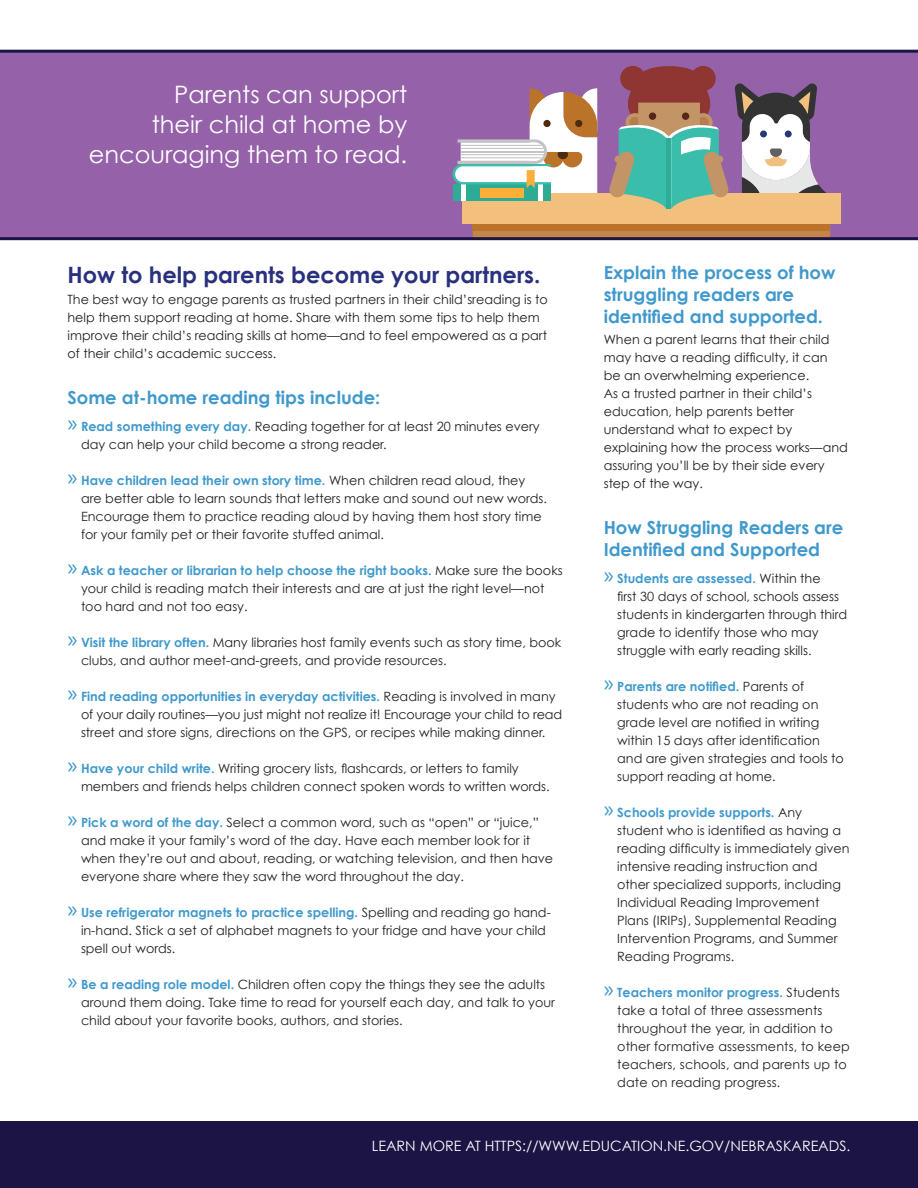
<style>
.page{position:relative;width:918px;height:1188px;background:#fff}
.page>*{position:absolute;margin:0;border:0;box-sizing:border-box;transform-origin:0 0}
.t1{font:24px/30px "Century Gothic";color:#fff;text-align:right}
.t2{font:700 22.5px "Century Gothic";color:#29307d}
.t3{font:700 18px/21.6px "Century Gothic";color:#4099cc}
.t4{font:14.25px "Century Gothic";color:#fff}
.t5{font:12.75px/18px "Century Gothic";color:#231f20}
.s1{font-family:"Myriad Pro";font-size:24px;color:#4099cc}
.s2{font-weight:700;color:#4099cc}
</style>
<div class="page">
<div style="left:0;top:51px;width:918px;height:187px;background:#9562a9"></div>
<div style="left:0;top:1121px;width:918px;height:67px;background:#1b1444"></div>
<div style="left:473px;top:231px;width:357px;height:6px;background:#c4854a"></div>
<div style="left:473px;top:224px;width:357px;height:7px;background:#ba7329"></div>
<div style="left:463px;top:193px;width:378px;height:31px;background:#f2bf7d"></div>
<svg style="left:453px;top:88px;width:144px;height:119px"></svg>
<svg style="left:609px;top:66px;width:218px;height:143px"></svg>
<div style="left:716px;top:156px;width:7px;height:7px;background:#c29466;border-radius:50%"></div>
<hr style="left:0;top:50px;width:918px;height:3px;background:#1b1444">
<hr style="left:0;top:237px;width:918px;height:3px;background:#1b1444">
<h1 class="t1" style="left:89px;top:78px;width:320px">Parents can support<br>their child at home by encouraging them to read.</h1>
<h2 class="t2" style="left:68px;top:260px;width:474px">How to help parents become your partners.</h2>
<p class="t5" style="left:68px;top:290px;width:482px">The best way to engage parents as trusted partners in their child’sreading is to help them support reading at home. Share with them some tips to help them improve their child’s reading skills at home—and to feel empowered as a part of their child’s academic success.</p>
<h3 class="t3" style="left:68px;top:386px;width:314px">Some at-home reading tips include:</h3>
<p class="t5" style="left:81px;top:417px;width:460px;text-indent:-14px"><span class="s1">»</span> <span class="s2">Read something every day.</span> Reading together for at least 20 minutes every day can help your child become a strong reader.</p>
<p class="t5" style="left:81px;top:471px;width:468px;text-indent:-14px"><span class="s1">»</span> <span class="s2">Have children lead their own story time.</span> When children read aloud, they are better able to learn sounds that letters make and sound out new words.<br>Encourage them to practice reading aloud by having them host story time for your family pet or their favorite stuffed animal.</p>
<p class="t5" style="left:81px;top:561px;width:483px;text-indent:-14px"><span class="s1">»</span> <span class="s2">Ask a teacher or librarian to help choose the right books.</span> Make sure the books your child is reading match their interests and are at just the right level—not too hard and not too easy.</p>
<p class="t5" style="left:81px;top:633px;width:482px;text-indent:-14px"><span class="s1">»</span> <span class="s2">Visit the library often.</span> Many libraries host family events such as story time, book clubs, and author meet-and-greets, and provide resources.</p>
<p class="t5" style="left:81px;top:687px;width:483px;text-indent:-14px"><span class="s1">»</span> <span class="s2">Find reading opportunities in everyday activities.</span> Reading is involved in many of your daily routines—you just might not realize it! Encourage your child to read street and store signs, directions on the GPS, or recipes while making dinner.</p>
<p class="t5" style="left:81px;top:759px;width:470px;text-indent:-14px"><span class="s1">»</span> <span class="s2">Have your child write.</span> Writing grocery lists, flashcards, or letters to family members and friends helps children connect spoken words to written words.</p>
<p class="t5" style="left:81px;top:813px;width:474px;text-indent:-14px"><span class="s1">»</span> <span class="s2">Pick a word of the day.</span> Select a common word, such as “open” or “juice,” and make it your family’s word of the day. Have each member look for it when they’re out and about, reading, or watching television, and then have everyone share where they saw the word throughout the day.</p>
<p class="t5" style="left:81px;top:903px;width:471px;text-indent:-14px"><span class="s1">»</span> <span class="s2">Use refrigerator magnets to practice spelling.</span> Spelling and reading go hand&shy;in-hand. Stick a set of alphabet magnets to your fridge and have your child spell out words.</p>
<p class="t5" style="left:81px;top:975px;width:476px;text-indent:-14px"><span class="s1">»</span> <span class="s2">Be a reading role model.</span> Children often copy the things they see the adults around them doing. Take time to read for yourself each day, and talk to your child about your favorite books, authors, and stories.</p>
<h3 class="t3" style="left:604px;top:262px;width:233px">Explain the process of how struggling readers are identified and supported.</h3>
<p class="t5" style="left:604px;top:330px;width:246px">When a parent learns that their child may have a reading difficulty, it can<br>be an overwhelming experience.<br>As a trusted partner in their child’s education, help parents better understand what to expect by explaining how the process works—and assuring you’ll be by their side every step of the way.</p>
<h3 class="t3" style="left:604px;top:516px;width:241px">How Struggling Readers are<br>Identified and Supported</h3>
<p class="t5" style="left:617px;top:569px;width:232px;text-indent:-14px"><span class="s1">»</span> <span class="s2">Students are assessed.</span> Within the<br>first 30 days of school, schools assess students in kindergarten through third grade to identify those who may struggle with early reading skills.</p>
<p class="t5" style="left:617px;top:677px;width:228px;text-indent:-14px"><span class="s1">»</span> <span class="s2">Parents are notified.</span> Parents of students who are not reading on grade level are notified in writing within 15 days after identification and are given strategies and tools to support reading at home.</p>
<p class="t5" style="left:617px;top:803px;width:234px;text-indent:-14px"><span class="s1">»</span> <span class="s2">Schools provide supports.</span> Any student who is identified as having a reading difficulty is immediately given intensive reading instruction and other specialized supports, including Individual Reading Improvement Plans (IRIPs), Supplemental Reading Intervention Programs, and Summer Reading Programs.</p>
<p class="t5" style="left:617px;top:983px;width:234px;text-indent:-14px"><span class="s1">»</span> <span class="s2">Teachers monitor progress.</span> Students take a total of three assessments throughout the year, in addition to other formative assessments, to keep teachers, schools, and parents up to date on reading progress.</p>
<p class="t4" style="left:372px;top:1136px;width:480px">LEARN MORE AT HTTPS://WWW.EDUCATION.NE.GOV/NEBRASKAREADS.</p>
</div>
